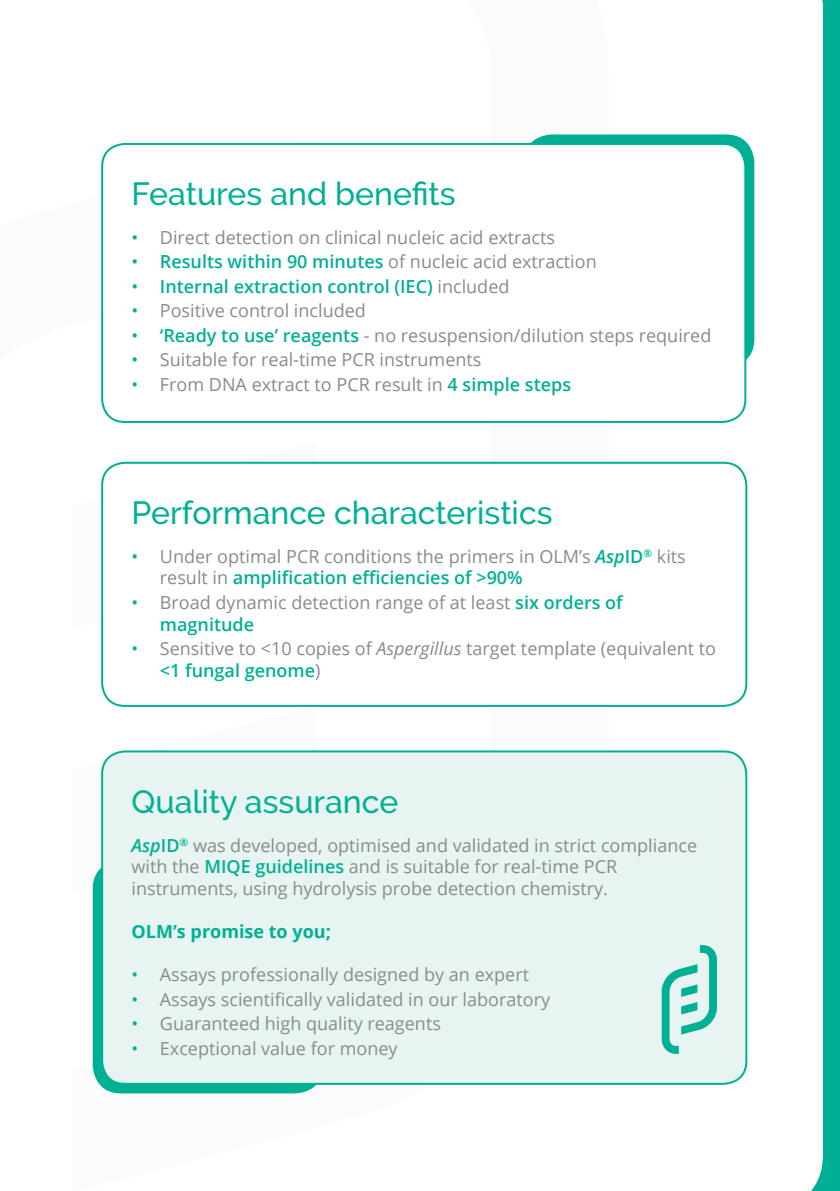
<style>
.page{position:relative;width:840px;height:1191px;background:#fff}
.page>*{position:absolute;margin:0;border:0;box-sizing:border-box;transform-origin:0 0}
.t1{font:500 32px "Raleway";color:#00b095}
.t2{font:18px/21.6px "Open Sans";color:#8a8a8e}
.t3{font:600 18px "Open Sans";color:#00b095}
.t4{font:700 18px "Open Sans";color:#00b095}
.s1{color:#00b095}
.s2{font-weight:600;color:#00b095}
.s3{font-weight:400}
.s4{font-weight:400;color:#8a8a8e}
.s5{font-weight:600;font-style:italic;color:#00b095}
.s6{font-style:italic}
</style>
<div class="page">
<div style="left:822px;top:0;width:17px;height:1191px;background:#00b095"></div>
<div style="left:523px;top:134px;width:231px;height:233px;background:#00b095;border-radius:28px"></div>
<div style="left:102px;top:144px;width:643px;height:278px;background:#fff;border-radius:23px"></div>
<div style="left:101px;top:143px;width:645px;height:280px;border:2px solid #00b095;border-radius:23px"></div>
<div style="left:101px;top:462px;width:646px;height:245px;border:2px solid #00b095;border-radius:23px"></div>
<div style="left:93px;top:860px;width:230px;height:233px;background:#00b095;border-radius:28px"></div>
<div style="left:102px;top:751px;width:644px;height:332px;background:#e7f4f1;border-radius:23px"></div>
<div style="left:101px;top:750px;width:646px;height:334px;border:2px solid #00b095;border-radius:23px"></div>
<svg style="left:661px;top:945px;width:55px;height:108px"></svg>
<p class="t1" style="left:131px;top:176px;width:325px">Features and benefits</p>
<p class="t2" style="left:131px;top:226px;width:425px"><span class="s1">•</span> Direct detection on clinical nucleic acid extracts</p>
<p class="t2" style="left:131px;top:251px;width:466px"><span class="s1">•</span> <span class="s2">Results within 90 minutes</span> of nucleic acid extraction</p>
<p class="t3" style="left:131px;top:274px;width:379px"><span class="s3">•</span> Internal extraction control (IEC) <span class="s4">included</span></p>
<p class="t2" style="left:131px;top:299px;width:236px"><span class="s1">•</span> Positive control included</p>
<p class="t2" style="left:131px;top:324px;width:581px"><span class="s1">•</span> <span class="s2">‘Ready to use’ reagents</span> - no resuspension/dilution steps required</p>
<p class="t2" style="left:131px;top:348px;width:351px"><span class="s1">•</span> Suitable for real-time PCR instruments</p>
<p class="t2" style="left:131px;top:373px;width:441px"><span class="s1">•</span> From DNA extract to PCR result in <span class="s2">4 simple steps</span></p>
<p class="t1" style="left:131px;top:494px;width:422px">Performance characteristics</p>
<p class="t2" style="left:160px;top:545px;width:527px;text-indent:-28px"><span class="s1">•</span> Under optimal PCR conditions the primers in OLM’s <span class="s5">Asp</span><span class="s2">ID</span><sup>®</sup> kits result in <span class="s2">amplification efficiencies of &gt;90%</span></p>
<p class="t2" style="left:160px;top:591px;width:464px;text-indent:-28px"><span class="s1">•</span> Broad dynamic detection range of at least <span class="s2">six orders of magnitude</span></p>
<p class="t2" style="left:160px;top:637px;width:557px;text-indent:-28px"><span class="s1">•</span> Sensitive to &lt;10 copies of <span class="s6">Aspergillus</span> target template (equivalent to <span class="s2">&lt;1 fungal genome</span>)</p>
<p class="t1" style="left:131px;top:783px;width:268px">Quality assurance</p>
<p class="t2" style="left:131px;top:833px;width:567px"><span class="s5">Asp</span><span class="s2">ID</span><sup>®</sup> was developed, optimised and validated in strict compliance with the <span class="s2">MIQE guidelines</span> and is suitable for real-time PCR instruments, using hydrolysis probe detection chemistry.</p>
<p class="t4" style="left:131px;top:918px;width:201px">OLM’s promise to you;</p>
<p class="t2" style="left:131px;top:963px;width:399px"><span class="s1">•</span> Assays professionally designed by an expert</p>
<p class="t2" style="left:131px;top:987px;width:420px"><span class="s1">•</span> Assays scientifically validated in our laboratory</p>
<p class="t2" style="left:131px;top:1012px;width:311px"><span class="s1">•</span> Guaranteed high quality reagents</p>
<p class="t2" style="left:131px;top:1036px;width:267px"><span class="s1">•</span> Exceptional value for money</p>
</div>
